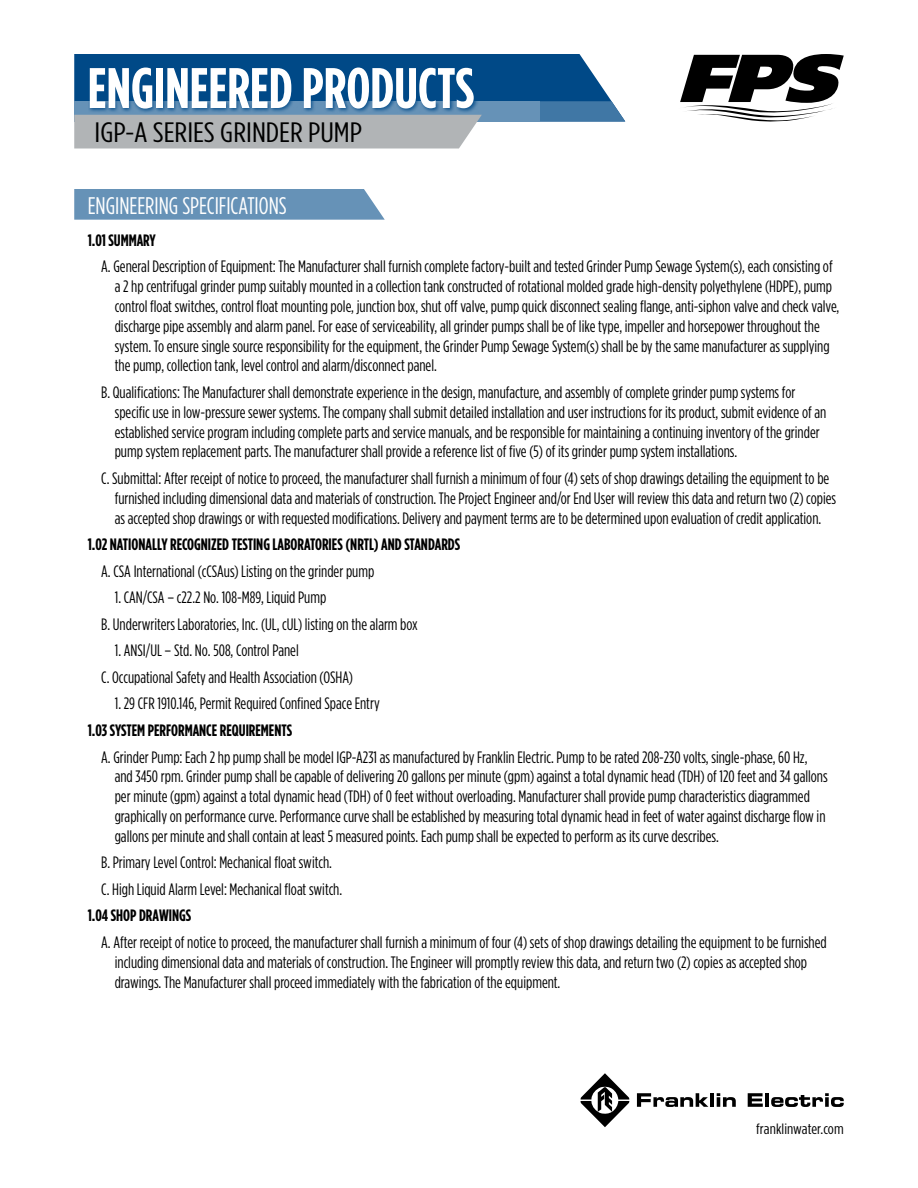
<style>
.page{position:relative;width:918px;height:1188px;background:#fff}
.page>*{position:absolute;margin:0;border:0;box-sizing:border-box;transform-origin:0 0}
.t1{font:700 57px "Gotham Condensed";color:#fff}
.t2{font:28.05px "Gotham Condensed";color:#000;scale:1.18 1}
.t3{font:24px "Gotham Condensed";color:#fff}
.t4{font:16.5px/19.8px "Gotham Condensed";color:#000}
.t5{font:700 16.5px "Gotham Condensed";color:#000}
.t6{font:14.85px "Gotham Condensed";color:#000;scale:1.11 1}
</style>
<div class="page">
<svg style="left:637px;top:1093px;width:71px;height:14px"></svg>
<hr style="left:710px;top:1093px;width:4px;height:14px;background:#000">
<svg style="left:717px;top:1093px;width:19px;height:14px"></svg>
<svg style="left:748px;top:1093px;width:15px;height:14px"></svg>
<hr style="left:765px;top:1093px;width:4px;height:14px;background:#000">
<svg style="left:771px;top:1093px;width:73px;height:14px"></svg>
<svg style="left:581px;top:1073px;width:48px;height:54px"></svg>
<svg style="left:680px;top:54px;width:164px;height:68px"></svg>
<svg style="left:74px;top:54px;width:551px;height:94px"></svg>
<div style="left:88px;top:65px;width:390px;height:48px;background:#004987;opacity:.85"></div>
<svg style="left:74px;top:189px;width:311px;height:31px;background:#6c96ba"></svg>
<h1 class="t1" style="left:88px;top:55px;width:388px">ENGINEERED PRODUCTS</h1>
<h2 class="t2" style="left:94px;top:116px;width:228px">IGP-A SERIES GRINDER PUMP</h2>
<h3 class="t3" style="left:88px;top:192px;width:201px">ENGINEERING SPECIFICATIONS</h3>
<p class="t5" style="left:88px;top:230px;width:70px">1.01 SUMMARY</p>
<p class="t4" style="left:115px;top:257px;width:726px;text-indent:-13px">A. General Description of Equipment: The Manufacturer shall furnish complete factory-built and tested Grinder Pump Sewage System(s), each consisting of a 2 hp centrifugal grinder pump suitably mounted in a collection tank constructed of rotational molded grade high-density polyethylene (HDPE), pump control float switches, control float mounting pole, junction box, shut off valve, pump quick disconnect sealing flange, anti-siphon valve and check valve, discharge pipe assembly and alarm panel. For ease of serviceability, all grinder pumps shall be of like type, impeller and horsepower throughout the system. To ensure single source responsibility for the equipment, the Grinder Pump Sewage System(s) shall be by the same manufacturer as supplying the pump, collection tank, level control and alarm/disconnect panel.</p>
<p class="t4" style="left:115px;top:382px;width:713px;text-indent:-13px">B. Qualifications: The Manufacturer shall demonstrate experience in the design, manufacture, and assembly of complete grinder pump systems for specific use in low-pressure sewer systems. The company shall submit detailed installation and user instructions for its product, submit evidence of an established service program including complete parts and service manuals, and be responsible for maintaining a continuing inventory of the grinder pump system replacement parts. The manufacturer shall provide a reference list of five (5) of its grinder pump system installations.</p>
<p class="t4" style="left:115px;top:468px;width:723px;text-indent:-13px">C. Submittal: After receipt of notice to proceed, the manufacturer shall furnish a minimum of four (4) sets of shop drawings detailing the equipment to be furnished including dimensional data and materials of construction. The Project Engineer and/or End User will review this data and return two (2) copies as accepted shop drawings or with requested modifications. Delivery and payment terms are to be determined upon evaluation of credit application.</p>
<p class="t5" style="left:88px;top:535px;width:374px">1.02 NATIONALLY RECOGNIZED TESTING LABORATORIES (NRTL) AND STANDARDS</p>
<p class="t4" style="left:101px;top:561px;width:275px">A. CSA International (cCSAus) Listing on the grinder pump</p>
<p class="t4" style="left:101px;top:584px;width:318px;line-height:26.5px;text-indent:13px">1. CAN/CSA – c22.2 No. 108-M89, Liquid Pump<br>B. Underwriters Laboratories, Inc. (UL, cUL) listing on the alarm box</p>
<p class="t4" style="left:101px;top:637px;width:253px;line-height:26.5px;text-indent:13px">1. ANSI/UL – Std. No. 508, Control Panel<br>C. Occupational Safety and Health Association (OSHA)</p>
<p class="t4" style="left:115px;top:694px;width:267px">1. 29 CFR 1910.146, Permit Required Confined Space Entry</p>
<p class="t5" style="left:88px;top:721px;width:206px">1.03 SYSTEM PERFORMANCE REQUIREMENTS</p>
<p class="t4" style="left:115px;top:747px;width:715px;text-indent:-13px">A. Grinder Pump: Each 2 hp pump shall be model IGP-A231 as manufactured by Franklin Electric. Pump to be rated 208-230 volts, single-phase, 60 Hz, and 3450 rpm. Grinder pump shall be capable of delivering 20 gallons per minute (gpm) against a total dynamic head (TDH) of 120 feet and 34 gallons per minute (gpm) against a total dynamic head (TDH) of 0 feet without overloading. Manufacturer shall provide pump characteristics diagrammed graphically on performance curve. Performance curve shall be established by measuring total dynamic head in feet of water against discharge flow in gallons per minute and shall contain at least 5 measured points. Each pump shall be expected to perform as its curve describes.</p>
<p class="t4" style="left:101px;top:849px;width:243px;line-height:26.5px">B. Primary Level Control: Mechanical float switch.<br>C. High Liquid Alarm Level: Mechanical float switch.</p>
<p class="t5" style="left:88px;top:906px;width:105px">1.04 SHOP DRAWINGS</p>
<p class="t4" style="left:115px;top:932px;width:714px;text-indent:-13px">A. After receipt of notice to proceed, the manufacturer shall furnish a minimum of four (4) sets of shop drawings detailing the equipment to be furnished including dimensional data and materials of construction. The Engineer will promptly review this data, and return two (2) copies as accepted shop drawings. The Manufacturer shall proceed immediately with the fabrication of the equipment.</p>
<p class="t6" style="left:756px;top:1120px;width:80px">franklinwater.com</p>
</div>
